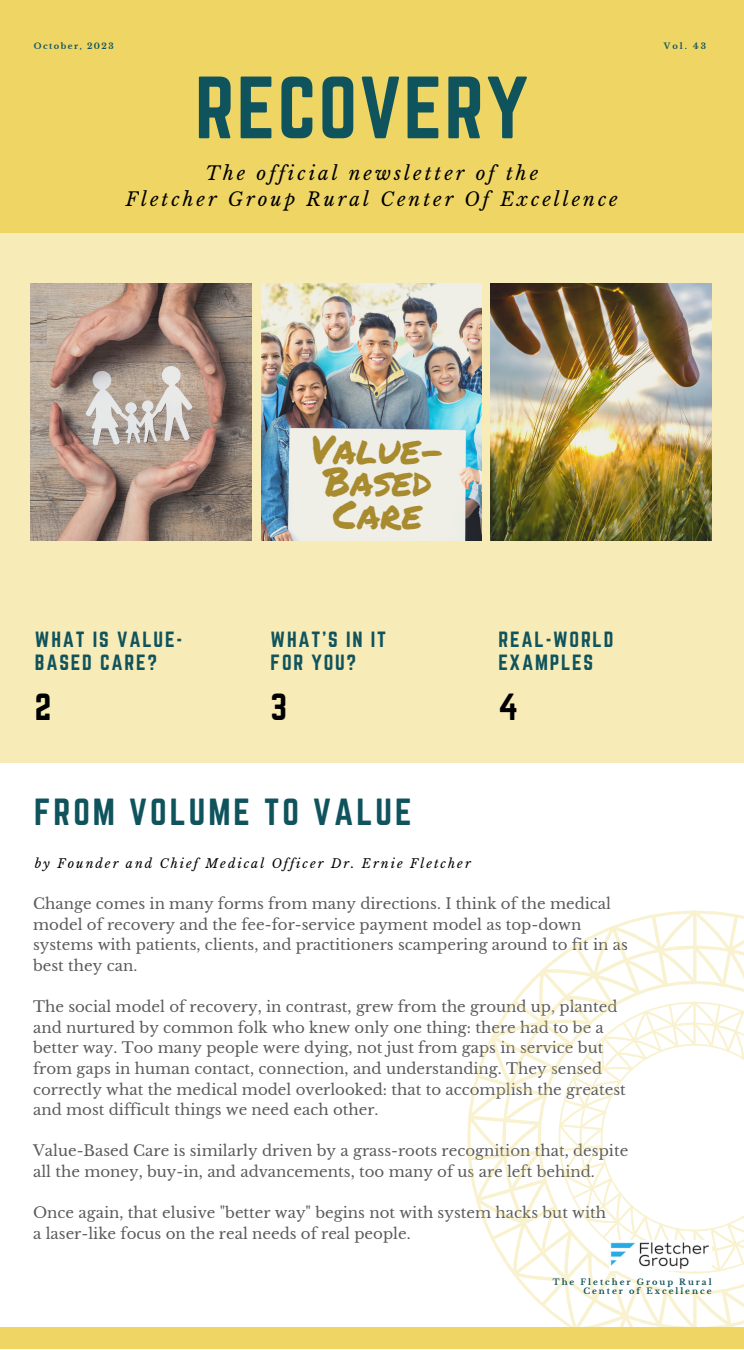
<style>
.page{position:relative;width:744px;height:1350px;background:#fff}
.page>*{position:absolute;margin:0;border:0;box-sizing:border-box;transform-origin:0 0}
.t1{font:77.12px "Norwester";letter-spacing:.03em;color:#0f535d}
.t2{font:39.38px "Permanent Marker";color:#a88a2f}
.t3{font:33px "Norwester";letter-spacing:.09em;color:#0f535d}
.t4{font:33px "Norwester";color:#000}
.t5{font:19.25px/23.4px "Norwester";letter-spacing:.09em;color:#0f535d}
.t6{font:italic 18.75px "Libre Baskerville";letter-spacing:.16em;color:#000}
.t7{font:15px/20.6px "Libre Baskerville";color:#000}
.t8{font:italic 12.5px "Libre Baskerville";letter-spacing:.16em;color:#000}
.t9{font:700 8.25px/9.4px "Libre Baskerville";letter-spacing:.24em;color:#0f535d;text-align:right}
.t10{font:700 8.25px "Libre Baskerville";letter-spacing:.18em;color:#0f535d}
</style>
<div class="page">
<div style="left:0;top:0;width:744px;height:763px;background:#f7ebb7"></div>
<div style="left:0;top:0;width:744px;height:232px;background:#eed564"></div>
<img style="left:490px;top:283px;width:221px;height:258px">
<img style="left:31px;top:283px;width:221px;height:258px">
<img style="left:261px;top:283px;width:220px;height:258px">
<div style="left:0;top:1328px;width:744px;height:20px;background:#eed564"></div>
<svg style="left:467px;top:910px;width:277px;height:439px"></svg>
<img style="left:609px;top:1241px;width:102px;height:30px">
<img style="left:31px;top:298px;width:15px;height:49px">
<p class="t10" style="left:34px;top:41px;width:82px">October, 2023</p>
<p class="t1" style="left:195px;top:61px;width:335px">RECOVERY</p>
<p class="t6" style="left:205px;top:162px;width:334px">The official newsletter of the</p>
<p class="t6" style="left:126px;top:188px;width:493px">Fletcher Group Rural Center Of Excellence</p>
<p class="t9" style="left:664px;top:41px;width:44px">Vol. 43</p>
<p class="t2" style="left:310px;top:420px;width:136px">Value-</p>
<p class="t2" style="left:323px;top:453px;width:110px">Based</p>
<p class="t2" style="left:333px;top:486px;width:90px">Care</p>
<p class="t5" style="left:35px;top:628px;width:149px">WHAT IS VALUE-<br>BASED CARE?</p>
<p class="t4" style="left:35px;top:687px;width:18px">2</p>
<p class="t5" style="left:271px;top:628px;width:117px">WHAT’S IN IT</p>
<p class="t5" style="left:271px;top:651px;width:87px">FOR YOU?</p>
<p class="t4" style="left:271px;top:687px;width:18px">3</p>
<p class="t5" style="left:498px;top:628px;width:116px">REAL-WORLD<br>EXAMPLES</p>
<p class="t4" style="left:498px;top:687px;width:21px">4</p>
<p class="t3" style="left:34px;top:792px;width:379px">FROM VOLUME TO VALUE</p>
<p class="t8" style="left:35px;top:856px;width:437px">by Founder and Chief Medical Officer Dr. Ernie Fletcher</p>
<p class="t7" style="left:33px;top:894px;width:596px">Change comes in many forms from many directions. I think of the medical model of recovery and the fee-for-service payment model as top-down systems with patients, clients, and practitioners scampering around to fit in as best they can.</p>
<p class="t7" style="left:33px;top:997px;width:594px">The social model of recovery, in contrast, grew from the ground up, planted and nurtured by common folk who knew only one thing: there had to be a better way. Too many people were dying, not just from gaps in service but from gaps in human contact, connection, and understanding. They sensed correctly what the medical model overlooked: that to accomplish the greatest and most difficult things we need each other.</p>
<p class="t7" style="left:33px;top:1141px;width:596px">Value-Based Care is similarly driven by a grass-roots recognition that, despite all the money, buy-in, and advancements, too many of us are left behind.</p>
<p class="t7" style="left:33px;top:1203px;width:574px">Once again, that elusive "better way" begins not with system hacks but with a laser-like focus on the real needs of real people.</p>
<p class="t9" style="left:553px;top:1277px;width:160px">The Fletcher Group Rural<br>Center of Excellence</p>
</div>
